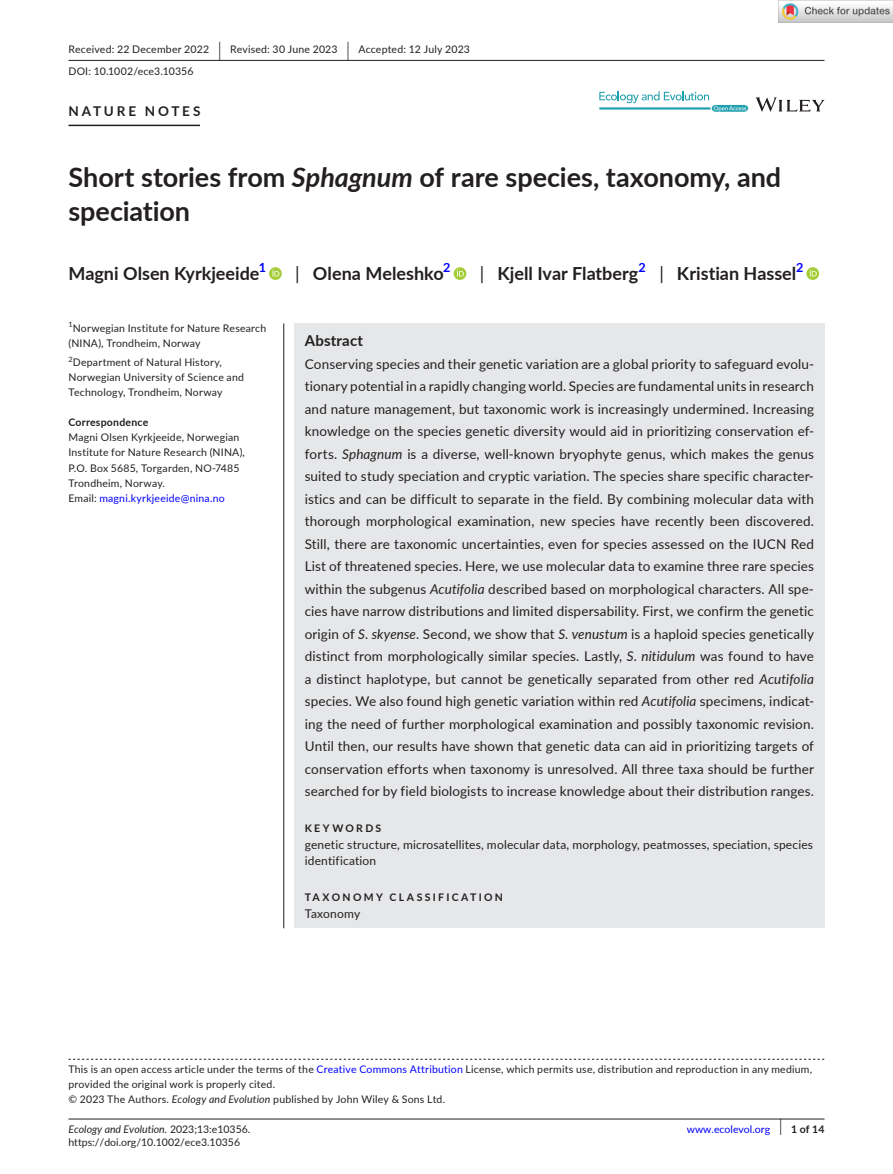
<style>
.page{position:relative;width:893px;height:1174px;background:#fff}
.page>*{position:absolute;margin:0;border:0;box-sizing:border-box;transform-origin:0 0}
.t1{font:700 27px/34.5px "Lato";color:#231f20}
.t2{font:700 18px "Lato";color:#231f20}
.t3{font:700 15px "Lato";letter-spacing:.015em;color:#231f20}
.t4{font:13.5px/22.5px "Lato";letter-spacing:.01em;color:#231f20;text-align:justify}
.t5{font:700 13.5px "Lato";letter-spacing:.21em;color:#231f20}
.t6{font:700 12.6px "Lato";color:#00f}
.t7{font:12px/16.5px "Lato";letter-spacing:.015em;color:#231f20}
.t8{font:10.5px/15px "Lato";letter-spacing:.02em;color:#231f20}
.t9{font:700 10.5px "Lato";letter-spacing:.215em;color:#231f20}
.t10{font:italic 10.5px "Lato";color:#231f20}
.t11{font:10.5px "Lato";color:#231f20}
.t12{font:10.5px "Lato";color:#00f}
.t13{font:700 10.5px "Lato";letter-spacing:.02em;color:#231f20}
.t14{font:7.35px "Lato";color:#231f20}
.s1{font-size:19.65px}
.s2{font-style:italic}
.s3{font-weight:400}
.s4{color:#00f}
.s5{font-style:normal}
.s6{font-weight:400;font-size:17.4px}
</style>
<div class="page">
<hr style="left:68px;top:1118px;width:756px;height:1px;background:#231f20">
<svg style="left:756px;top:97px;width:68px;height:15px"></svg>
<svg style="left:599px;top:91px;width:149px;height:21px"></svg>
<hr style="left:68px;top:60px;width:756px;height:1px;background:#231f20">
<hr style="left:68px;top:125px;width:132px;height:1px;background:#231f20">
<svg style="left:269px;top:267px;width:13px;height:13px"></svg>
<svg style="left:272px;top:269px;width:7px;height:7px"></svg>
<svg style="left:454px;top:267px;width:12px;height:13px"></svg>
<svg style="left:457px;top:269px;width:7px;height:7px"></svg>
<svg style="left:806px;top:267px;width:13px;height:13px"></svg>
<svg style="left:810px;top:269px;width:7px;height:7px"></svg>
<svg style="left:68px;top:1058px;width:756px;height:1px"></svg>
<div style="left:294px;top:323px;width:530px;height:605px;background:#e6e7e9"></div>
<hr style="left:283px;top:323px;width:1px;height:605px;background:#231f20">
<img style="left:779px;top:0;width:114px;height:23px">
<p class="t8" style="left:68px;top:38px;width:403px;line-height:21.8px">Received: 22 December 2022 <span class="s1">|</span> Revised: 30 June 2023 <span class="s1">|</span> Accepted: 12 July 2023<br>DOI: 10.1002/ece3.10356</p>
<p class="t5" style="left:68px;top:101px;width:133px">NATURE NOTES</p>
<h1 class="t1" style="left:68px;top:159px;width:714px">Short stories from <span class="s2">Sphagnum</span> of rare species, taxonomy, and speciation</h1>
<h2 class="t2" style="left:68px;top:260px;width:193px">Magni Olsen Kyrkjeeide</h2>
<p class="t6" style="left:259px;top:258px;width:9px">1</p>
<h2 class="t2" style="left:295px;top:260px;width:150px"><span class="s3">|</span> Olena Meleshko</h2>
<p class="t6" style="left:443px;top:258px;width:9px">2</p>
<h2 class="t2" style="left:480px;top:260px;width:160px"><span class="s3">|</span> Kjell Ivar Flatberg</h2>
<p class="t6" style="left:639px;top:258px;width:9px">2</p>
<h2 class="t2" style="left:659px;top:260px;width:138px"><span class="s3">|</span> Kristian Hassel</h2>
<p class="t6" style="left:796px;top:258px;width:9px">2</p>
<p class="t14" style="left:68px;top:319px;width:6px">1</p>
<p class="t8" style="left:68px;top:320px;width:199px;text-indent:4px">Norwegian Institute for Nature Research (NINA), Trondheim, Norway</p>
<p class="t14" style="left:68px;top:354px;width:6px">2</p>
<p class="t8" style="left:68px;top:355px;width:177px;text-indent:4px">Department of Natural History,<br>Norwegian University of Science and<br>Technology, Trondheim, Norway</p>
<p class="t13" style="left:68px;top:415px;width:81px">Correspondence</p>
<p class="t8" style="left:68px;top:430px;width:178px">Magni Olsen Kyrkjeeide, Norwegian<br>Institute for Nature Research (NINA),<br>P.O. Box 5685, Torgarden, NO-7485<br>Trondheim, Norway.<br>Email: <span class="s4">magni.kyrkjeeide@nina.no</span></p>
<p class="t3" style="left:305px;top:329px;width:60px">Abstract</p>
<p class="t4" style="left:305px;top:352px;width:511px">Conserving species and their genetic variation are a global priority to safeguard evolu&shy;tionary potential in a rapidly changing world. Species are fundamental units in research and nature management, but taxonomic work is increasingly undermined. Increasing knowledge on the species genetic diversity would aid in prioritizing conservation ef&shy;forts. <span class="s2">Sphagnum</span> is a diverse, well-known bryophyte genus, which makes the genus suited to study speciation and cryptic variation. The species share specific character&shy;istics and can be difficult to separate in the field. By combining molecular data with thorough morphological examination, new species have recently been discovered.<br>Still, there are taxonomic uncertainties, even for species assessed on the IUCN Red List of threatened species. Here, we use molecular data to examine three rare species within the subgenus <span class="s2">Acutifolia</span> described based on morphological characters. All spe&shy;cies have narrow distributions and limited dispersability. First, we confirm the genetic origin of <span class="s2">S. skyense</span>. Second, we show that <span class="s2">S. venustum</span> is a haploid species genetically distinct from morphologically similar species. Lastly, <span class="s2">S. nitidulum</span> was found to have a distinct haplotype, but cannot be genetically separated from other red <span class="s2">Acutifolia </span>species. We also found high genetic variation within red <span class="s2">Acutifolia</span> specimens, indicat&shy;ing the need of further morphological examination and possibly taxonomic revision.<br>Until then, our results have shown that genetic data can aid in prioritizing targets of conservation efforts when taxonomy is unresolved. All three taxa should be further searched for by field biologists to increase knowledge about their distribution ranges.</p>
<p class="t9" style="left:305px;top:820px;width:78px">KEYWORDS</p>
<p class="t7" style="left:305px;top:835px;width:510px">genetic structure, microsatellites, molecular data, morphology, peatmosses, speciation, species identification</p>
<p class="t9" style="left:305px;top:889px;width:200px">TAXONOMY CLASSIFICATION</p>
<p class="t7" style="left:305px;top:904px;width:57px">Taxonomy</p>
<p class="t8" style="left:68px;top:1061px;width:745px">This is an open access article under the terms of the <span class="s4">Creative Commons Attribution</span> License, which permits use, distribution and reproduction in any medium, provided the original work is properly cited.<br>© 2023 The Authors. <span class="s2">Ecology and Evolution</span> published by John Wiley &amp; Sons Ltd.</p>
<p class="t10" style="left:68px;top:1121px;width:183px">Ecology and Evolution. <span class="s5">2023;13:e10356.</span></p>
<p class="t9" style="left:779px;top:1121px;width:46px"><span class="s6">|</span> 1 of 14</p>
<p class="t11" style="left:68px;top:1135px;width:173px">https://doi.org/10.1002/ece3.10356</p>
<p class="t12" style="left:687px;top:1121px;width:85px">www.ecolevol.org</p>
</div>
